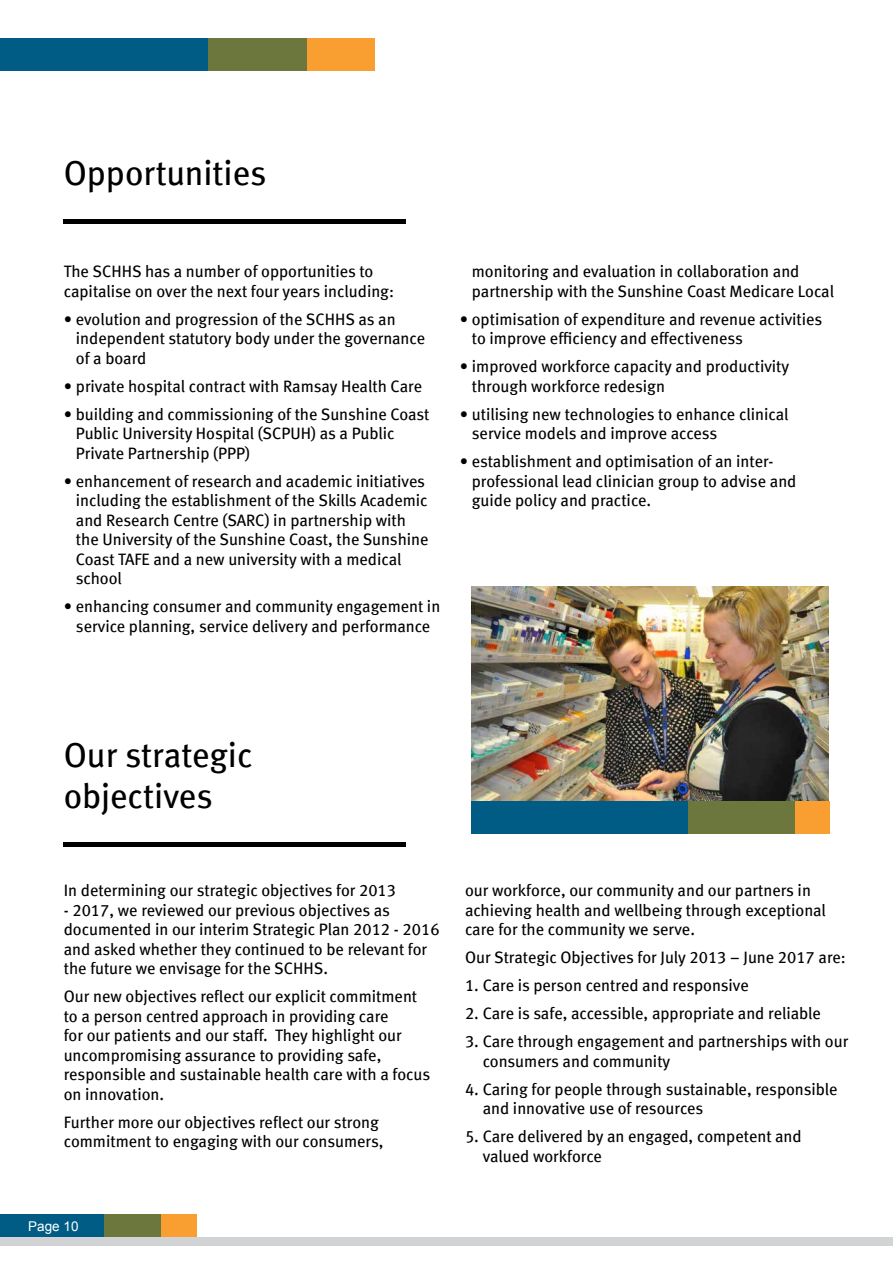
<style>
.page{position:relative;width:893px;height:1263px;background:#fff}
.page>*{position:absolute;margin:0;border:0;box-sizing:border-box;transform-origin:0 0}
.t1{font:34.5px/41.4px "Meta Book LF";color:#000}
.t2{font:16.5px/19.5px "Meta Book LF";color:#000}
.t3{font:13.5px "Arial";color:#fff}
</style>
<div class="page">
<div style="left:0;top:1214px;width:104px;height:25px;background:#005c85"></div>
<div style="left:104px;top:1214px;width:58px;height:25px;background:#6b773c"></div>
<div style="left:162px;top:1214px;width:35px;height:25px;background:#f99f31"></div>
<div style="left:0;top:1237px;width:893px;height:9px;background:#d1d3d4"></div>
<div style="left:0;top:38px;width:208px;height:33px;background:#005c85"></div>
<div style="left:208px;top:38px;width:99px;height:33px;background:#6b773c"></div>
<div style="left:307px;top:38px;width:68px;height:33px;background:#f99f31"></div>
<hr style="left:64px;top:219px;width:342px;height:4px;background:#000">
<hr style="left:64px;top:842px;width:342px;height:4px;background:#000">
<img style="left:472px;top:586px;width:357px;height:215px">
<div style="left:472px;top:801px;width:216px;height:33px;background:#005c85"></div>
<div style="left:688px;top:801px;width:107px;height:33px;background:#6b773c"></div>
<div style="left:795px;top:801px;width:35px;height:33px;background:#f99f31"></div>
<h1 class="t1" style="left:64px;top:152px;width:204px">Opportunities</h1>
<p class="t2" style="left:64px;top:261px;width:332px">The SCHHS has a number of opportunities to capitalise on over the next four years including:</p>
<p class="t2" style="left:76px;top:309px;width:351px;text-indent:-12px">• evolution and progression of the SCHHS as an independent statutory body under the governance of a board</p>
<p class="t2" style="left:64px;top:376px;width:360px">• private hospital contract with Ramsay Health Care</p>
<p class="t2" style="left:76px;top:404px;width:355px;text-indent:-12px">• building and commissioning of the Sunshine Coast<br>Public University Hospital (SCPUH) as a Public<br>Private Partnership (PPP)</p>
<p class="t2" style="left:76px;top:471px;width:354px;text-indent:-12px">• enhancement of research and academic initiatives including the establishment of the Skills Academic and Research Centre (SARC) in partnership with the University of the Sunshine Coast, the Sunshine Coast TAFE and a new university with a medical school</p>
<p class="t2" style="left:64px;top:596px;width:378px;text-align:center">• enhancing consumer and community engagement in service planning, service delivery and performance</p>
<p class="t2" style="left:472px;top:261px;width:364px">monitoring and evaluation in collaboration and partnership with the Sunshine Coast Medicare Local</p>
<p class="t2" style="left:472px;top:309px;width:352px;text-indent:-12px">• optimisation of expenditure and revenue activities to improve efficiency and effectiveness</p>
<p class="t2" style="left:472px;top:356px;width:319px;text-indent:-12px">• improved workforce capacity and productivity through workforce redesign</p>
<p class="t2" style="left:472px;top:404px;width:318px;text-indent:-12px">• utilising new technologies to enhance clinical service models and improve access</p>
<p class="t2" style="left:472px;top:451px;width:326px;text-indent:-12px">• establishment and optimisation of an inter&shy;professional lead clinician group to advise and guide policy and practice.</p>
<h1 class="t1" style="left:64px;top:734px;width:190px">Our strategic objectives</h1>
<p class="t2" style="left:64px;top:880px;width:334px">In determining our strategic objectives for 2013</p>
<p class="t2" style="left:64px;top:900px;width:377px">- 2017, we reviewed our previous objectives as documented in our interim Strategic Plan 2012 - 2016 and asked whether they continued to be relevant for the future we envisage for the SCHHS.</p>
<p class="t2" style="left:64px;top:986px;width:368px">Our new objectives reflect our explicit commitment to a person centred approach in providing care<br>for our patients and our staff. They highlight our uncompromising assurance to providing safe, responsible and sustainable health care with a focus on innovation.</p>
<p class="t2" style="left:64px;top:1112px;width:321px">Further more our objectives reflect our strong commitment to engaging with our consumers,</p>
<p class="t3" style="left:28px;top:1217px;width:52px">Page 10</p>
<p class="t2" style="left:465px;top:880px;width:362px">our workforce, our community and our partners in achieving health and wellbeing through exceptional care for the community we serve.</p>
<p class="t2" style="left:465px;top:947px;width:382px">Our Strategic Objectives for July 2013 – June 2017 are:</p>
<p class="t2" style="left:465px;top:975px;width:285px">1. Care is person centred and responsive</p>
<p class="t2" style="left:465px;top:1004px;width:357px">2. Care is safe, accessible, appropriate and reliable</p>
<p class="t2" style="left:483px;top:1032px;width:367px;text-indent:-18px">3. Care through engagement and partnerships with our consumers and community</p>
<p class="t2" style="left:483px;top:1079px;width:356px;text-indent:-18px">4. Caring for people through sustainable, responsible and innovative use of resources</p>
<p class="t2" style="left:483px;top:1127px;width:321px;text-indent:-18px">5. Care delivered by an engaged, competent and valued workforce</p>
</div>
